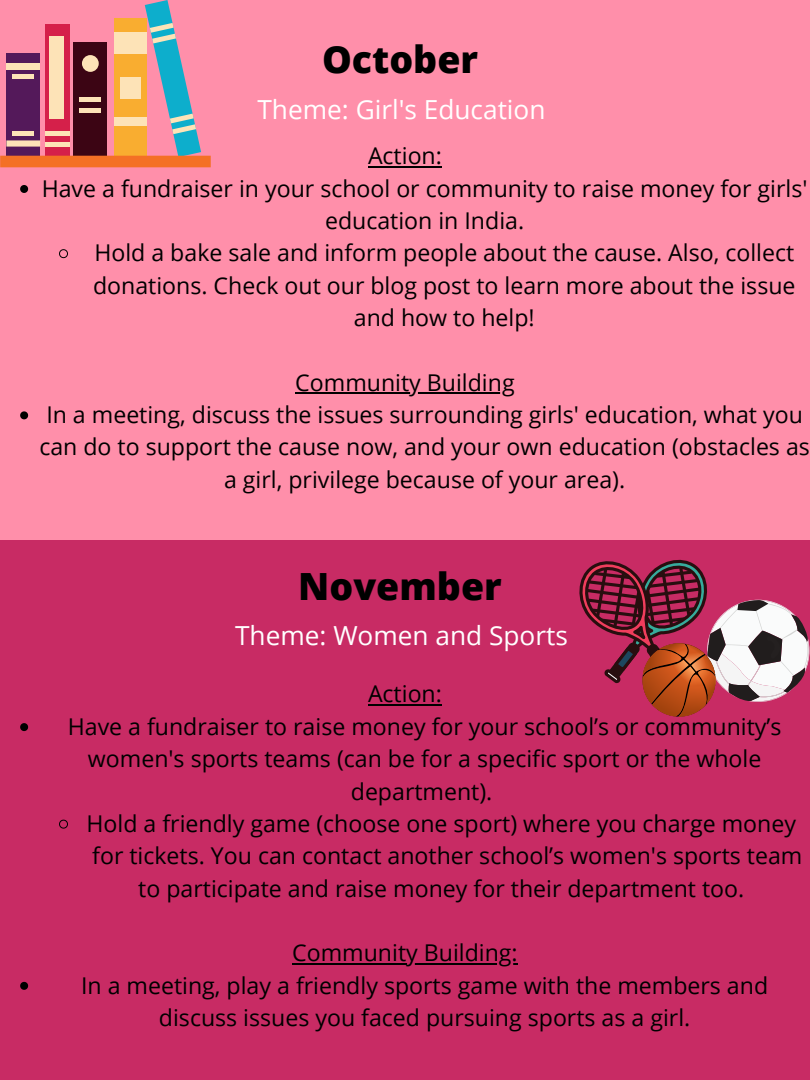
<style>
.page{position:relative;width:810px;height:1080px;background:#c82b64}
.page>*{position:absolute;margin:0;border:0;box-sizing:border-box;transform-origin:0 0}
.t1{font:800 37.5px "Open Sans";color:#000}
.t2{font:26.25px "Open Sans";color:#fff}
.t3{font:23.12px/32.4px "Open Sans";color:#000;text-align:center}
</style>
<div class="page">
<div style="left:0;top:0;width:810px;height:540px;background:#ff8faa"></div>
<svg style="left:20px;top:185px;width:8px;height:8px"></svg>
<svg style="left:59px;top:249px;width:9px;height:9px"></svg>
<svg style="left:20px;top:411px;width:8px;height:8px"></svg>
<hr style="left:368px;top:166px;width:74px;height:2px;background:#000">
<hr style="left:295px;top:392px;width:220px;height:2px;background:#000">
<svg style="left:20px;top:723px;width:8px;height:8px"></svg>
<svg style="left:59px;top:820px;width:9px;height:9px"></svg>
<svg style="left:20px;top:982px;width:8px;height:8px"></svg>
<hr style="left:368px;top:704px;width:74px;height:2px;background:#000">
<hr style="left:292px;top:963px;width:226px;height:2px;background:#000">
<svg style="left:579px;top:559px;width:231px;height:158px"></svg>
<div style="left:6px;top:53px;width:34px;height:104px;background:#54195a"></div>
<div style="left:6px;top:64px;width:34px;height:6px;background:#fde3b7"></div>
<div style="left:12px;top:74px;width:22px;height:5px;background:#fde3b7"></div>
<div style="left:6px;top:140px;width:34px;height:7px;background:#fde3b7"></div>
<hr style="left:12px;top:132px;width:22px;height:4px;background:#fde3b7">
<svg style="left:145px;top:0;width:56px;height:156px"></svg>
<div style="left:45px;top:24px;width:24px;height:133px;background:#d5204a"></div>
<div style="left:45px;top:131px;width:24px;height:5px;background:#fde3b7"></div>
<div style="left:45px;top:142px;width:24px;height:5px;background:#fde3b7"></div>
<div style="left:50px;top:37px;width:14px;height:82px;background:#fde3b7"></div>
<div style="left:74px;top:43px;width:33px;height:114px;background:#3c0514"></div>
<div style="left:79px;top:97px;width:22px;height:5px;background:#fde3b7"></div>
<div style="left:79px;top:108px;width:22px;height:5px;background:#fde3b7"></div>
<div style="left:82px;top:55px;width:17px;height:17px;background:#fde3b7;border-radius:50%"></div>
<div style="left:115px;top:19px;width:32px;height:139px;background:#f9ad30"></div>
<div style="left:115px;top:32px;width:32px;height:22px;background:#fde3b7"></div>
<div style="left:120px;top:77px;width:21px;height:22px;background:#fde3b7"></div>
<div style="left:115px;top:117px;width:32px;height:9px;background:#fde3b7"></div>
<div style="left:0;top:156px;width:211px;height:11px;background:#f47025"></div>
<p class="t1" style="left:322px;top:33px;width:158px">October</p>
<p class="t2" style="left:257px;top:91px;width:290px">Theme: Girl's Education</p>
<p class="t3" style="left:368px;top:139px;width:75px">Action:</p>
<p class="t3" style="left:42px;top:172px;width:767px">Have a fundraiser in your school or community to raise money for girls' education in India.</p>
<p class="t3" style="left:93px;top:236px;width:704px">Hold a bake sale and inform people about the cause. Also, collect donations. Check out our blog post to learn more about the issue and how to help!</p>
<p class="t3" style="left:295px;top:366px;width:221px">Community Building</p>
<p class="t3" style="left:39px;top:398px;width:772px">In a meeting, discuss the issues surrounding girls' education, what you can do to support the cause now, and your own education (obstacles as a girl, privilege because of your area).</p>
<p class="t1" style="left:298px;top:560px;width:205px">November</p>
<p class="t2" style="left:235px;top:617px;width:334px">Theme: Women and Sports</p>
<p class="t3" style="left:368px;top:677px;width:75px">Action:</p>
<p class="t3" style="left:68px;top:710px;width:715px">Have a fundraiser to raise money for your school’s or community’s women's sports teams (can be for a specific sport or the whole department).</p>
<p class="t3" style="left:87px;top:807px;width:717px">Hold a friendly game (choose one sport) where you charge money for tickets. You can contact another school’s women's sports team to participate and raise money for their department too.</p>
<p class="t3" style="left:292px;top:936px;width:227px">Community Building:</p>
<p class="t3" style="left:81px;top:968px;width:689px">In a meeting, play a friendly sports game with the members and discuss issues you faced pursuing sports as a girl.</p>
</div>
